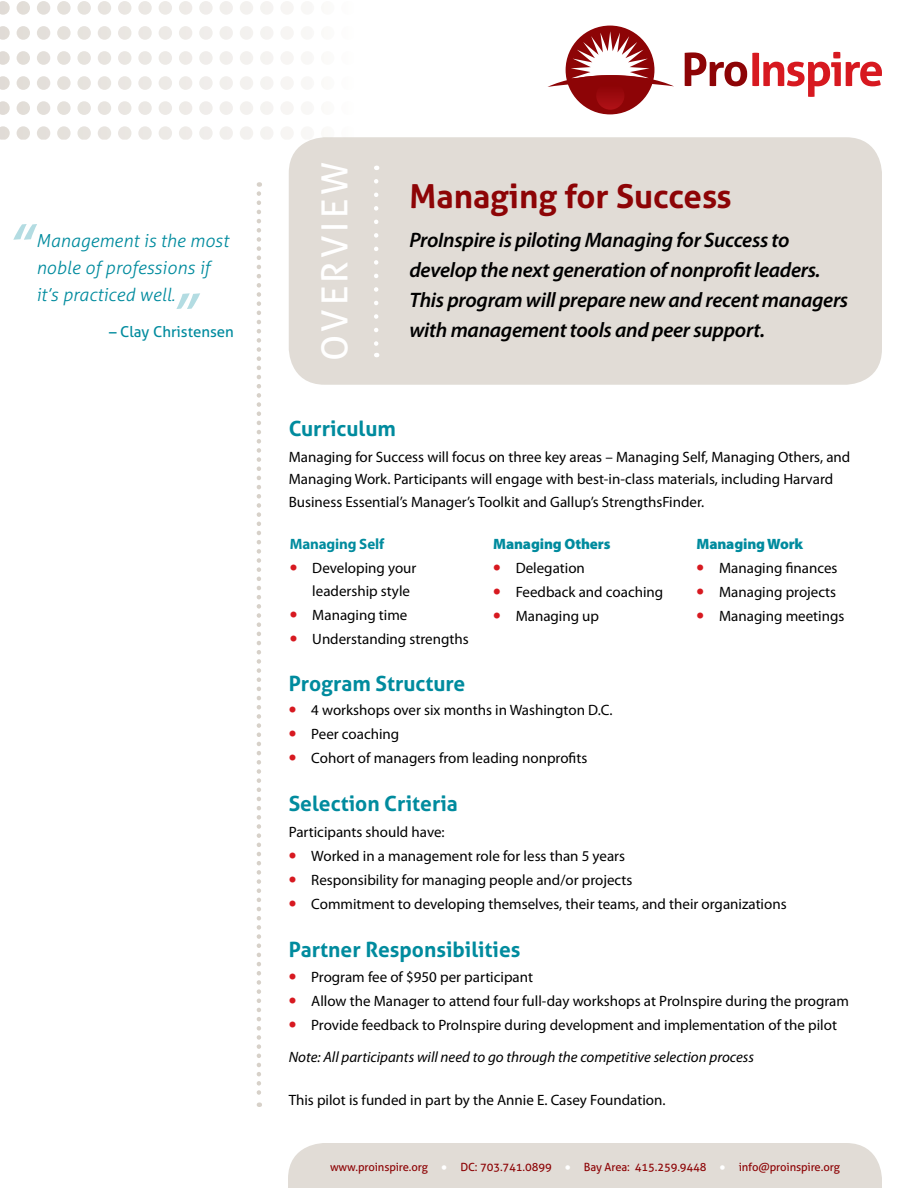
<style>
.page{position:relative;width:918px;height:1188px;background:#fff}
.page>*{position:absolute;margin:0;border:0;box-sizing:border-box;transform-origin:0 0}
.t1{font:italic 600 60px "Myriad Pro";color:#008b9e}
.Head{font:36px "Aller";letter-spacing:.1em;color:#fff}
.Head-2{font:700 33px "Aller";color:#8d0406}
.Head-3{font:italic 600 21px/30px "Myriad Pro";letter-spacing:-.015em;color:#000}
.Subhead1{font:700 21px "Aller";color:#008b9e}
.side_bar_bullet_text{font:italic 300 18px/27px "Aller";letter-spacing:.005em;color:#008b9e}
.Bullets{font:15px/22.5px "Myriad Pro";color:#000}
.Bullets-2{font:italic 15px "Myriad Pro";color:#000}
.Bullets-3{font:900 15px "Myriad Pro";letter-spacing:-.01em;color:#008b9e}
.side_bar_bullet_text-2{font:15px "Aller";color:#008b9e}
.Bullets-4{font:700 15px "Myriad Pro";letter-spacing:-.01em;color:#008b9e}
.t2{font:11.25px "Aller";letter-spacing:-.01em;color:#8d0406}
.s1{font-weight:900;font-size:21px;color:#d71920}
.s2{font-weight:700;font-size:15px;color:#fff}
</style>
<div class="page">
<div style="left:288px;top:1143px;width:594px;height:45px;background:#e1dcd6"></div>
<svg style="left:685px;top:52px;width:197px;height:45px"></svg>
<div style="left:566px;top:26px;width:88px;height:88px;background:#8d0406;border-radius:50%"></div>
<svg style="left:596px;top:81px;width:28px;height:29px"></svg>
<svg style="left:547px;top:31px;width:127px;height:56px"></svg>
<svg style="left:0;top:126px;width:293px;height:14px"></svg>
<svg style="left:0;top:101px;width:293px;height:14px"></svg>
<svg style="left:0;top:76px;width:293px;height:14px"></svg>
<svg style="left:0;top:51px;width:293px;height:14px"></svg>
<svg style="left:0;top:26px;width:293px;height:14px"></svg>
<svg style="left:0;top:1px;width:293px;height:14px"></svg>
<div style="left:289px;top:137px;width:593px;height:248px;background:#e1dcd6;border-radius:36px"></div>
<svg style="left:374px;top:181px;width:4px;height:176px"></svg>
<svg style="left:257px;top:194px;width:4px;height:913px"></svg>
<h1 class="t1" style="left:9px;top:207px;width:26px">“</h1>
<p class="side_bar_bullet_text" style="left:36px;top:227px;width:194px">Management is the most noble of professions if it’s practiced well.</p>
<p class="side_bar_bullet_text-2" style="left:109px;top:323px;width:126px">– Clay Christensen</p>
<h1 class="t1" style="left:173px;top:276px;width:26px">”</h1>
<p class="Head" style="left:313px;top:361px;width:200px;rotate:-90deg">OVERVIEW</p>
<p class="Head-2" style="left:410px;top:176px;width:324px">Managing for Success</p>
<p class="Head-3" style="left:410px;top:225px;width:440px">ProInspire is piloting Managing for Success to develop the next generation of nonprofit leaders.<br>This program will prepare new and recent managers with management tools and peer support.</p>
<p class="Subhead1" style="left:289px;top:416px;width:109px">Curriculum</p>
<p class="Bullets" style="left:289px;top:445px;width:563px">Managing for Success will focus on three key areas – Managing Self, Managing Others, and<br>Managing Work. Participants will engage with best-in-class materials, including Harvard<br>Business Essential’s Manager’s Toolkit and Gallup’s StrengthsFinder.</p>
<p class="Bullets-4" style="left:290px;top:535px;width:96px">Managing Self</p>
<p class="Bullets" style="left:312px;top:557px;width:106px;text-indent:-22px"><span class="s1">•</span> Developing your leadership style</p>
<p class="Bullets" style="left:290px;top:603px;width:119px"><span class="s1">•</span> Managing time</p>
<p class="Bullets" style="left:290px;top:627px;width:180px"><span class="s1">•</span> Understanding strengths</p>
<p class="Bullets-3" style="left:493px;top:536px;width:119px">Managing Others</p>
<p class="Bullets" style="left:493px;top:557px;width:93px"><span class="s1">•</span> Delegation</p>
<p class="Bullets" style="left:493px;top:581px;width:172px"><span class="s1">•</span> Feedback and coaching</p>
<p class="Bullets" style="left:493px;top:605px;width:107px"><span class="s1">•</span> Managing up</p>
<p class="Bullets-3" style="left:697px;top:536px;width:108px">Managing Work</p>
<p class="Bullets" style="left:697px;top:557px;width:142px"><span class="s1">•</span> Managing finances</p>
<p class="Bullets" style="left:697px;top:581px;width:141px"><span class="s1">•</span> Managing projects</p>
<p class="Bullets" style="left:697px;top:605px;width:149px"><span class="s1">•</span> Managing meetings</p>
<p class="Subhead1" style="left:289px;top:671px;width:178px">Program Structure</p>
<p class="Bullets" style="left:289px;top:699px;width:325px"><span class="s1">•</span> 4 workshops over six months in Washington D.C.</p>
<p class="Bullets" style="left:289px;top:723px;width:112px"><span class="s1">•</span> Peer coaching</p>
<p class="Bullets" style="left:289px;top:747px;width:300px"><span class="s1">•</span> Cohort of managers from leading nonprofits</p>
<p class="Subhead1" style="left:289px;top:791px;width:171px">Selection Criteria</p>
<p class="Bullets" style="left:289px;top:820px;width:157px">Participants should have:</p>
<p class="Bullets" style="left:289px;top:844px;width:338px"><span class="s1">•</span> Worked in a management role for less than 5 years</p>
<p class="Bullets" style="left:289px;top:868px;width:345px"><span class="s1">•</span> Responsibility for managing people and/or projects</p>
<p class="Bullets" style="left:289px;top:892px;width:499px"><span class="s1">•</span> Commitment to developing themselves, their teams, and their organizations</p>
<p class="Subhead1" style="left:289px;top:936px;width:233px">Partner Responsibilities</p>
<p class="Bullets" style="left:289px;top:966px;width:246px"><span class="s1">•</span> Program fee of $950 per participant</p>
<p class="Bullets" style="left:289px;top:990px;width:562px"><span class="s1">•</span> Allow the Manager to attend four full-day workshops at ProInspire during the program</p>
<p class="Bullets" style="left:289px;top:1014px;width:550px"><span class="s1">•</span> Provide feedback to ProInspire during development and implementation of the pilot</p>
<p class="Bullets-2" style="left:289px;top:1047px;width:467px">Note: All participants will need to go through the competitive selection process</p>
<p class="Bullets" style="left:289px;top:1089px;width:378px">This pilot is funded in part by the Annie E. Casey Foundation.</p>
<p class="t2" style="left:330px;top:1160px;width:511px">www.proinspire.org <span class="s2">•</span> DC: 703.741.0899 <span class="s2">•</span> Bay Area: 415.259.9448 <span class="s2">•</span> info@proinspire.org</p>
</div>
